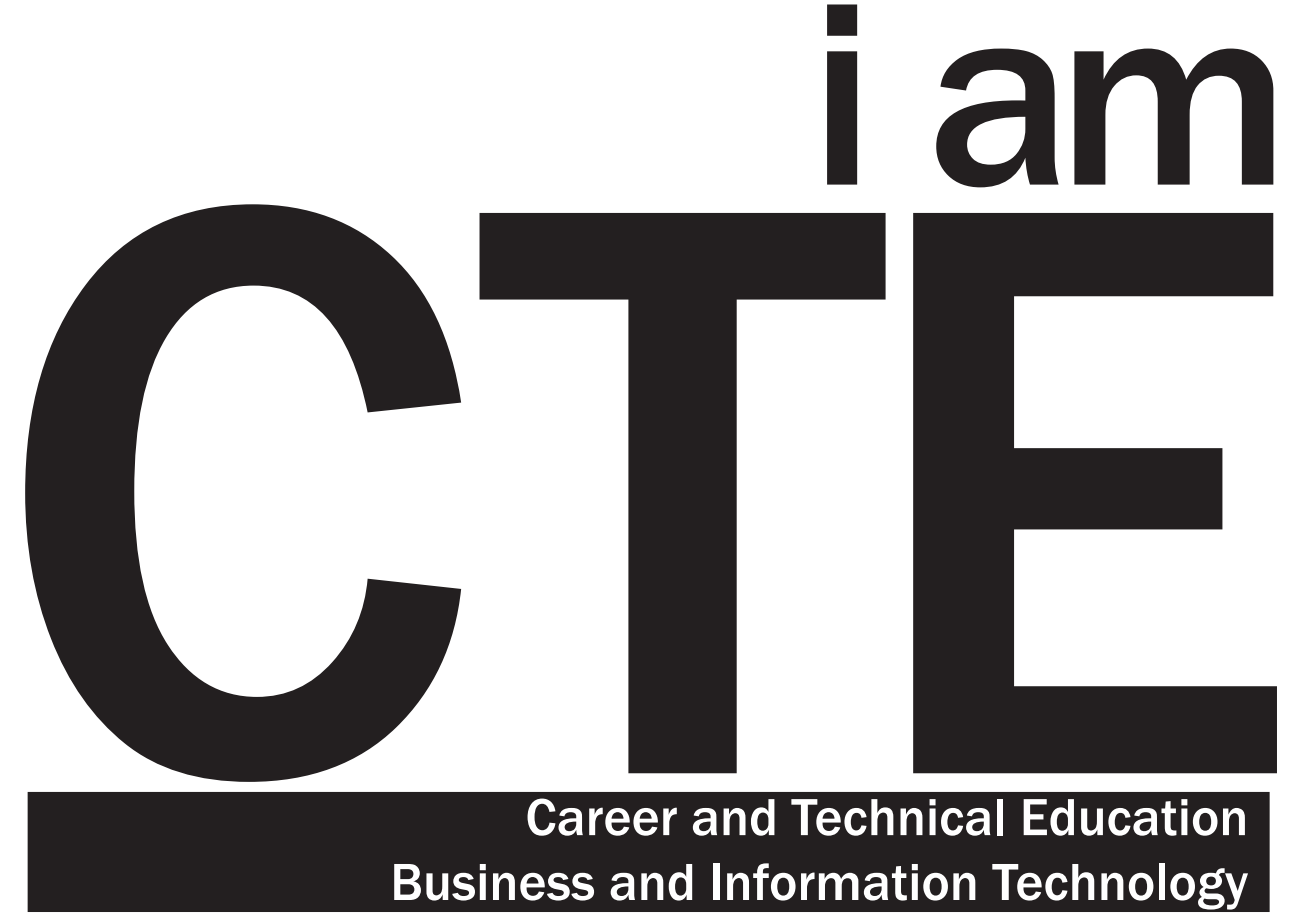
<style>
.page{position:relative;width:1296px;height:923px;background:#fff}
.page>*{position:absolute;margin:0;border:0;box-sizing:border-box;transform-origin:0 0}
.t1{font:500 840px "Franklin Gothic";color:#231f20}
.t2{font:500 270px "Franklin Gothic";color:#231f20}
.t3{font:500 54px "Franklin Gothic";color:#fff}
</style>
<div class="page">
<div style="left:28px;top:791px;width:1242px;height:120px;background:#231f20"></div>
<h2 class="t2" style="left:809px;top:-73px;width:484px">i am</h2>
<h1 class="t1" style="left:-7px;top:-27px;width:1311px">CTE</h1>
<p class="t3" style="left:526px;top:783px;width:724px">Career and Technical Education</p>
<p class="t3" style="left:390px;top:848px;width:860px">Business and Information Technology</p>
</div>
